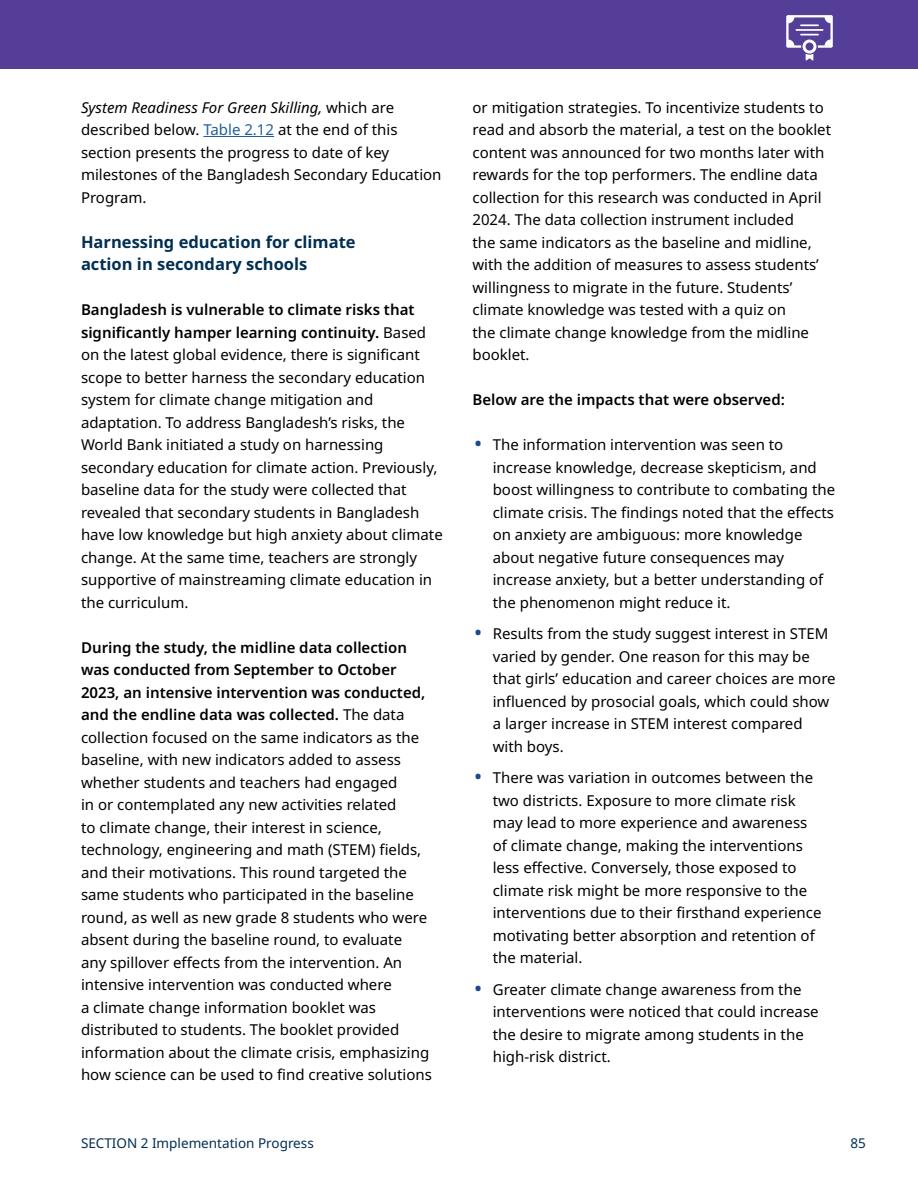
<style>
.page{position:relative;width:918px;height:1188px;background:#fff}
.page>*{position:absolute;margin:0;border:0;box-sizing:border-box;transform-origin:0 0}
.H4_Dark_Blue_Section_2{font:700 16.5px/22.5px "Noto Sans";color:#002f54}
.P_-_First_Sentence_Bold{font:15px/22.5px "Noto Sans";color:#000}
.P_-_First_Sentence_Bold-2{font:600 15px "Noto Sans";color:#000}
.t1{font:13.5px "Noto Sans";color:#002f54}
.s1{font-style:italic}
.s2{color:#215e9e}
.s3{font-weight:600}
.s4{font-weight:700;font-size:18px;color:#1c4792}
</style>
<div class="page">
<hr style="left:203px;top:136px;width:71px;height:1px;background:#215e9e">
<div style="left:0;top:0;width:918px;height:69px;background:#543e98"></div>
<svg style="left:786px;top:15px;width:47px;height:46px"></svg>
<p class="P_-_First_Sentence_Bold" style="left:81px;top:96px;width:362px"><span class="s1">System Readiness For Green Skilling,</span> which are described below. <span class="s2">Table 2.12</span> at the end of this section presents the progress to date of key milestones of the Bangladesh Secondary Education Program.</p>
<h4 class="H4_Dark_Blue_Section_2" style="left:81px;top:231px;width:276px">Harnessing education for climate action in secondary schools</h4>
<p class="P_-_First_Sentence_Bold" style="left:81px;top:299px;width:363px"><span class="s3">Bangladesh is vulnerable to climate risks that significantly hamper learning continuity.</span> Based on the latest global evidence, there is significant scope to better harness the secondary education system for climate change mitigation and adaptation. To address Bangladesh’s risks, the World Bank initiated a study on harnessing secondary education for climate action. Previously, baseline data for the study were collected that revealed that secondary students in Bangladesh have low knowledge but high anxiety about climate change. At the same time, teachers are strongly supportive of mainstreaming climate education in the curriculum.</p>
<p class="P_-_First_Sentence_Bold" style="left:81px;top:636px;width:352px"><span class="s3">During the study, the midline data collection was conducted from September to October 2023, an intensive intervention was conducted, and the endline data was collected.</span> The data collection focused on the same indicators as the baseline, with new indicators added to assess whether students and teachers had engaged<br>in or contemplated any new activities related<br>to climate change, their interest in science, technology, engineering and math (STEM) fields, and their motivations. This round targeted the same students who participated in the baseline round, as well as new grade 8 students who were absent during the baseline round, to evaluate<br>any spillover effects from the intervention. An intensive intervention was conducted where<br>a climate change information booklet was distributed to students. The booklet provided information about the climate crisis, emphasizing how science can be used to find creative solutions</p>
<p class="P_-_First_Sentence_Bold" style="left:472px;top:96px;width:360px">or mitigation strategies. To incentivize students to read and absorb the material, a test on the booklet content was announced for two months later with rewards for the top performers. The endline data collection for this research was conducted in April 2024. The data collection instrument included<br>the same indicators as the baseline and midline, with the addition of measures to assess students’ willingness to migrate in the future. Students’ climate knowledge was tested with a quiz on<br>the climate change knowledge from the midline booklet.</p>
<p class="P_-_First_Sentence_Bold-2" style="left:472px;top:389px;width:314px">Below are the impacts that were observed:</p>
<p class="P_-_First_Sentence_Bold" style="left:493px;top:434px;width:344px;text-indent:-18px"><span class="s4">•</span> The information intervention was seen to increase knowledge, decrease skepticism, and boost willingness to contribute to combating the climate crisis. The findings noted that the effects on anxiety are ambiguous: more knowledge about negative future consequences may increase anxiety, but a better understanding of the phenomenon might reduce it.</p>
<p class="P_-_First_Sentence_Bold" style="left:493px;top:623px;width:345px;text-indent:-18px"><span class="s4">•</span> Results from the study suggest interest in STEM varied by gender. One reason for this may be that girls’ education and career choices are more influenced by prosocial goals, which could show a larger increase in STEM interest compared with boys.</p>
<p class="P_-_First_Sentence_Bold" style="left:493px;top:767px;width:330px;text-indent:-18px"><span class="s4">•</span> There was variation in outcomes between the two districts. Exposure to more climate risk may lead to more experience and awareness of climate change, making the interventions less effective. Conversely, those exposed to climate risk might be more responsive to the interventions due to their firsthand experience motivating better absorption and retention of the material.</p>
<p class="P_-_First_Sentence_Bold" style="left:493px;top:978px;width:327px;text-indent:-18px"><span class="s4">•</span> Greater climate change awareness from the interventions were noticed that could increase the desire to migrate among students in the high-risk district.</p>
<p class="t1" style="left:81px;top:1133px;width:234px">SECTION 2 Implementation Progress</p>
<p class="t1" style="left:850px;top:1133px;width:17px">85</p>
</div>
